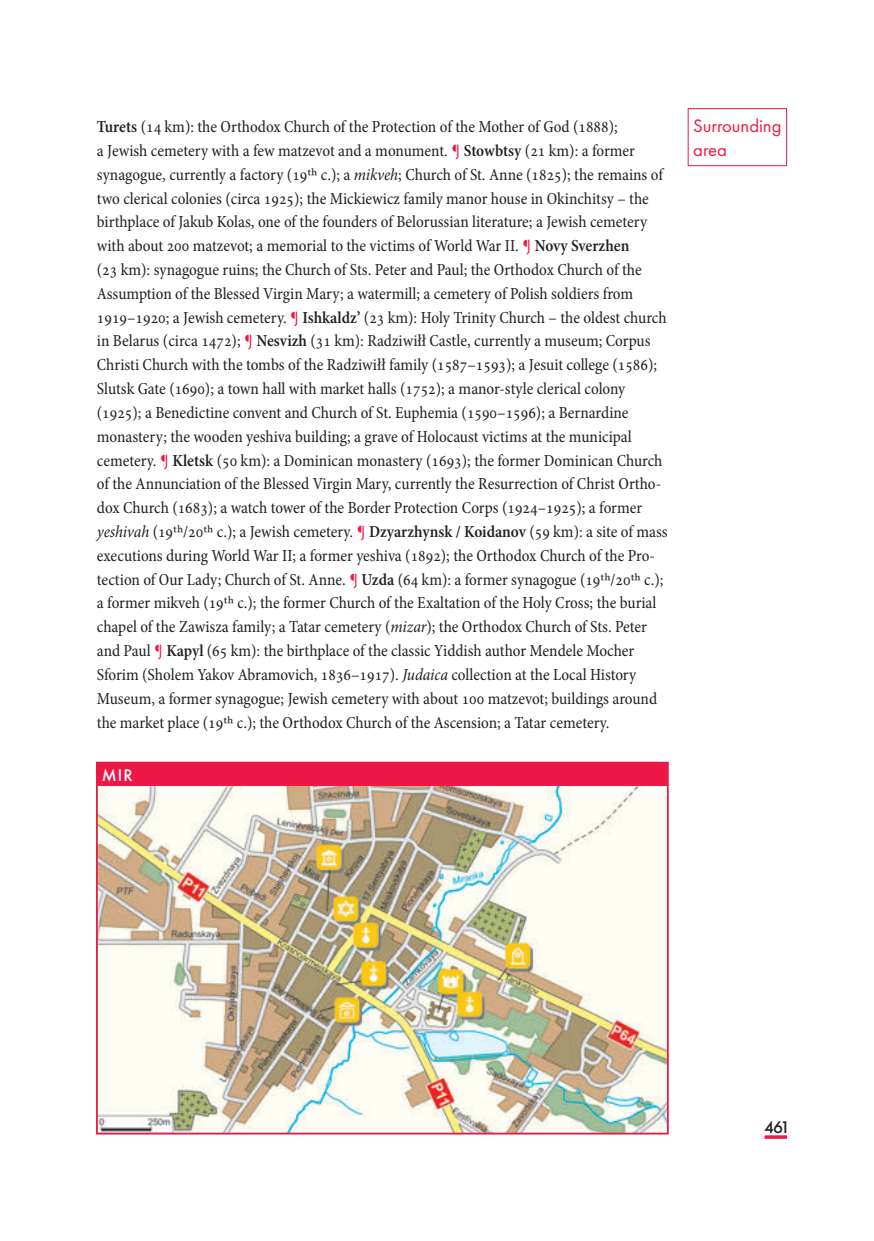
<style>
.page{position:relative;width:874px;height:1241px;background:#fff}
.page>*{position:absolute;margin:0;border:0;box-sizing:border-box;transform-origin:0 0}
.t1{font:18.72px/23.8px "Futura PT";color:#ed1845}
.t2{font:500 17.5px "Futura PT";color:#fff}
.t3{font:condensed 16.97px/23.8px "Minion Pro";color:#231f20}
.s1{font-weight:600}
.s2{font-family:"Klavika";font-stretch:normal;color:#ed1845}
.s3{font-stretch:normal}
.s4{font-style:italic}
</style>
<div class="page">
<svg style="left:764px;top:1135px;width:22px;height:4px"></svg>
<div style="left:687px;top:108px;width:99px;height:58px;border:1px solid #ed1845"></div>
<img style="left:99px;top:785px;width:566px;height:346px">
<div style="left:97px;top:762px;width:570px;height:23px;background:#ed1845"></div>
<p class="t3" style="left:97px;top:116px;width:572px"><span class="s1">Turets</span> (14 km): the Orthodox Church of the Protection of the Mother of God (1888);<br>a Jewish cemetery with a few matzevot and a monument. <span class="s2">¶</span> <span class="s1">Stowbtsy</span> (21 km): a former synagogue, currently a factory (19<span class="s3">th</span> c.); a <span class="s4">mikveh</span>; Church of St. Anne (1825); the remains of two clerical colonies (circa 1925); the Mickiewicz family manor house in Okinchitsy – the birthplace of Jakub Kolas, one of the founders of Belorussian literature; a Jewish cemetery with about 200 matzevot; a memorial to the victims of World War II. <span class="s2">¶</span> <span class="s1">Novy Sverzhen<br></span>(23 km): synagogue ruins; the Church of Sts. Peter and Paul; the Orthodox Church of the Assumption of the Blessed Virgin Mary; a watermill; a cemetery of Polish soldiers from 1919–1920; a Jewish cemetery. <span class="s2">¶</span> <span class="s1">Ishkaldz’</span> (23 km): Holy Trinity Church – the oldest church in Belarus (circa 1472); <span class="s2">¶</span> <span class="s1">Nesvizh</span> (31 km): Radziwiłł Castle, currently a museum; Corpus Christi Church with the tombs of the Radziwiłł family (1587–1593); a Jesuit college (1586); Slutsk Gate (1690); a town hall with market halls (1752); a manor-style clerical colony (1925); a Benedictine convent and Church of St. Euphemia (1590–1596); a Bernardine monastery; the wooden yeshiva building; a grave of Holocaust victims at the municipal cemetery. <span class="s2">¶</span> <span class="s1">Kletsk</span> (50 km): a Dominican monastery (1693); the former Dominican Church of the Annunciation of the Blessed Virgin Mary, currently the Resurrection of Christ Ortho&shy;dox Church (1683); a watch tower of the Border Protection Corps (1924–1925); a former <span class="s4">yeshivah</span> (19<span class="s3">th</span>/20<span class="s3">th</span> c.); a Jewish cemetery. <span class="s2">¶</span> <span class="s1">Dzyarzhynsk / Koidanov</span> (59 km): a site of mass executions during World War II; a former yeshiva (1892); the Orthodox Church of the Pro&shy;tection of Our Lady; Church of St. Anne. <span class="s2">¶</span> <span class="s1">Uzda</span> (64 km): a former synagogue (19<span class="s3">th</span>/20<span class="s3">th</span> c.); a former mikveh (19<span class="s3">th</span> c.); the former Church of the Exaltation of the Holy Cross; the burial chapel of the Zawisza family; a Tatar cemetery (<span class="s4">mizar</span>); the Orthodox Church of Sts. Peter and Paul <span class="s2">¶</span> <span class="s1">Kapyl</span> (65 km): the birthplace of the classic Yiddish author Mendele Mocher Sforim (Sholem Yakov Abramovich, 1836–1917). <span class="s4">Judaica</span> collection at the Local History Museum, a former synagogue; Jewish cemetery with about 100 matzevot; buildings around the market place (19<span class="s3">th</span> c.); the Orthodox Church of the Ascension; a Tatar cemetery.</p>
<p class="t1" style="left:693px;top:115px;width:90px">Surrounding area</p>
<p class="t2" style="left:102px;top:767px;width:32px">MIR</p>
</div>
